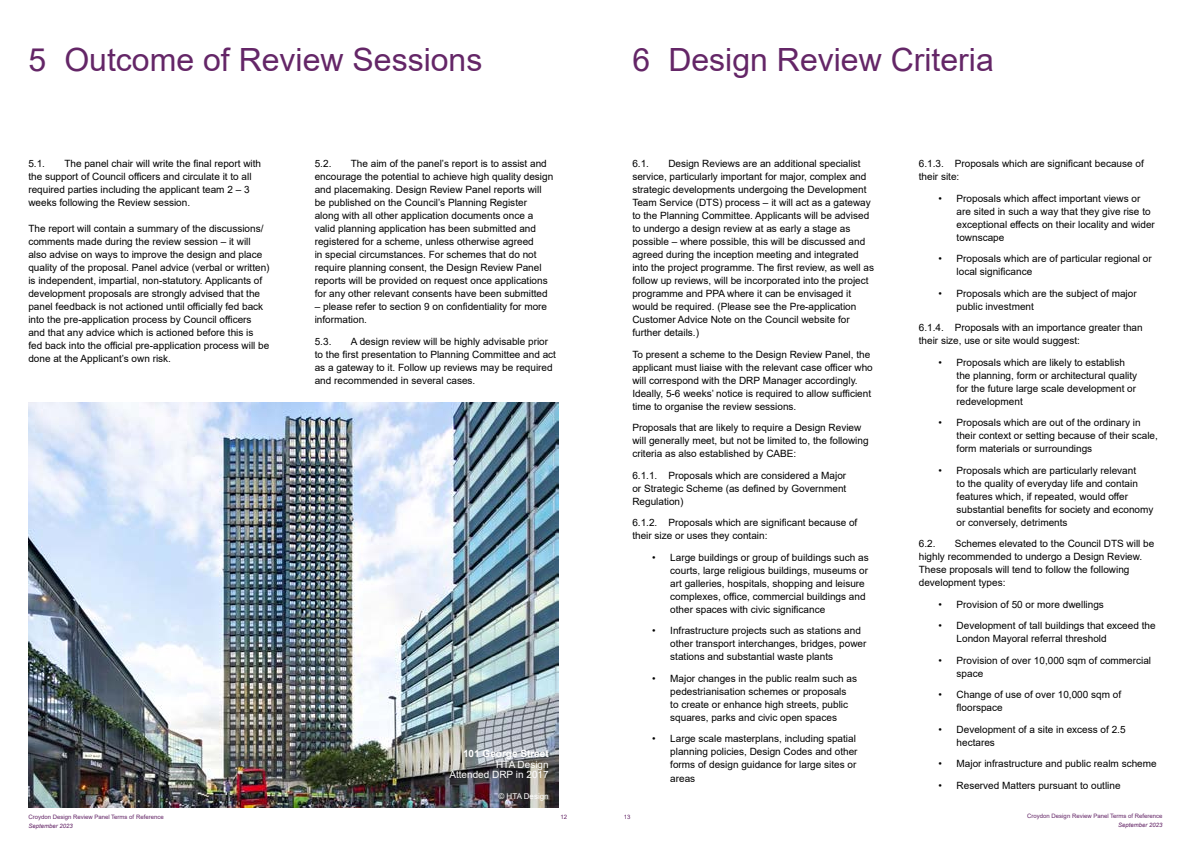
<style>
.page{position:relative;width:1191px;height:842px;background:#fff}
.page>*{position:absolute;margin:0;border:0;box-sizing:border-box;transform-origin:0 0}
.t1{font:32px "Arial";color:#642667}
.t2{font:10px/13px "Arial";color:#000}
.t3{font:10px/10.5px "Arial";color:#fff;text-align:right}
.t4{font:700 10px "Arial";color:#fff}
.t5{font:8px "Arial";color:#fff}
.t6{font:6px "Arial";color:#642667}
.t7{font:italic 6px "Arial";color:#642667}
</style>
<div class="page">
<img style="left:28px;top:403px;width:530px;height:404px">
<h1 class="t1" style="left:28px;top:38px;width:455px">5 Outcome of Review Sessions</h1>
<h1 class="t1" style="left:632px;top:38px;width:363px">6 Design Review Criteria</h1>
<p class="t2" style="left:28px;top:157px;width:234px;text-indent:36px">The panel chair will write the final report with the support of Council officers and circulate it to all required parties including the applicant team 2 – 3 weeks following the Review session.</p>
<p class="t2" style="left:28px;top:222px;width:243px">The report will contain a summary of the discussions/ comments made during the review session – it will also advise on ways to improve the design and place quality of the proposal. Panel advice (verbal or written) is independent, impartial, non-statutory. Applicants of development proposals are strongly advised that the panel feedback is not actioned until officially fed back into the pre-application process by Council officers and that any advice which is actioned before this is fed back into the official pre-application process will be done at the Applicant’s own risk.</p>
<p class="t2" style="left:28px;top:157px;width:18px">5.1.</p>
<p class="t2" style="left:315px;top:157px;width:240px;text-indent:36px">The aim of the panel’s report is to assist and encourage the potential to achieve high quality design and placemaking. Design Review Panel reports will be published on the Council’s Planning Register along with all other application documents once a valid planning application has been submitted and registered for a scheme, unless otherwise agreed<br>in special circumstances. For schemes that do not require planning consent, the Design Review Panel reports will be provided on request once applications for any other relevant consents have been submitted</p>
<p class="t2" style="left:315px;top:300px;width:234px">– please refer to section 9 on confidentiality for more information.</p>
<p class="t2" style="left:315px;top:335px;width:18px">5.3.</p>
<p class="t2" style="left:315px;top:157px;width:18px">5.2.</p>
<p class="t2" style="left:315px;top:335px;width:243px;text-indent:36px">A design review will be highly advisable prior to the first presentation to Planning Committee and act as a gateway to it. Follow up reviews may be required and recommended in several cases.</p>
<p class="t4" style="left:463px;top:747px;width:87px">101 George Street</p>
<p class="t3" style="left:449px;top:759px;width:101px">HTA Design<br>Attended DRP in 2017</p>
<p class="t5" style="left:498px;top:791px;width:52px">© HTA Design</p>
<p class="t2" style="left:632px;top:157px;width:18px">6.1.</p>
<p class="t2" style="left:632px;top:157px;width:243px;text-indent:36px">Design Reviews are an additional specialist service, particularly important for major, complex and strategic developments undergoing the Development Team Service (DTS) process – it will act as a gateway to the Planning Committee. Applicants will be advised to undergo a design review at as early a stage as possible – where possible, this will be discussed and agreed during the inception meeting and integrated into the project programme. The first review, as well as follow up reviews, will be incorporated into the project programme and PPA where it can be envisaged it would be required. (Please see the Pre-application Customer Advice Note on the Council website for further details.)</p>
<p class="t2" style="left:632px;top:348px;width:242px">To present a scheme to the Design Review Panel, the applicant must liaise with the relevant case officer who will correspond with the DRP Manager accordingly.<br>Ideally, 5-6 weeks’ notice is required to allow sufficient time to organise the review sessions.</p>
<p class="t2" style="left:632px;top:421px;width:238px">Proposals that are likely to require a Design Review will generally meet, but not be limited to, the following criteria as also established by CABE:</p>
<p class="t2" style="left:632px;top:469px;width:215px;text-align:justify">6.1.1. Proposals which are considered a Major or Strategic Scheme (as defined by Government Regulation)</p>
<p class="t2" style="left:632px;top:516px;width:226px">6.1.2. Proposals which are significant because of their size or uses they contain:</p>
<p class="t2" style="left:670px;top:551px;width:200px;text-indent:-18px">• Large buildings or group of buildings such as courts, large religious buildings, museums or art galleries, hospitals, shopping and leisure complexes, office, commercial buildings and other spaces with civic significance</p>
<p class="t2" style="left:670px;top:624px;width:198px;text-indent:-18px">• Infrastructure projects such as stations and other transport interchanges, bridges, power stations and substantial waste plants</p>
<p class="t2" style="left:670px;top:672px;width:188px;text-indent:-18px">• Major changes in the public realm such as pedestrianisation schemes or proposals to create or enhance high streets, public squares, parks and civic open spaces</p>
<p class="t2" style="left:670px;top:732px;width:189px;text-indent:-18px">• Large scale masterplans, including spatial planning policies, Design Codes and other forms of design guidance for large sites or areas</p>
<p class="t2" style="left:918px;top:157px;width:226px">6.1.3. Proposals which are significant because of their site:</p>
<p class="t2" style="left:956px;top:192px;width:200px;text-indent:-18px">• Proposals which affect important views or are sited in such a way that they give rise to exceptional effects on their locality and wider townscape</p>
<p class="t2" style="left:956px;top:252px;width:197px;text-indent:-18px">• Proposals which are of particular regional or local significance</p>
<p class="t2" style="left:956px;top:287px;width:182px;text-indent:-18px">• Proposals which are the subject of major public investment</p>
<p class="t2" style="left:918px;top:321px;width:225px">6.1.4. Proposals with an importance greater than their size, use or site would suggest:</p>
<p class="t2" style="left:956px;top:356px;width:182px;text-indent:-18px">• Proposals which are likely to establish the planning, form or architectural quality for the future large scale development or redevelopment</p>
<p class="t2" style="left:956px;top:416px;width:203px;text-indent:-18px">• Proposals which are out of the ordinary in their context or setting because of their scale, form materials or surroundings</p>
<p class="t2" style="left:956px;top:464px;width:198px;text-indent:-18px">• Proposals which are particularly relevant<br>to the quality of everyday life and contain features which, if repeated, would offer substantial benefits for society and economy or conversely, detriments</p>
<p class="t2" style="left:918px;top:537px;width:18px">6.2.</p>
<p class="t2" style="left:918px;top:537px;width:237px;text-indent:36px">Schemes elevated to the Council DTS will be highly recommended to undergo a Design Review.<br>These proposals will tend to follow the following development types:</p>
<p class="t2" style="left:938px;top:598px;width:167px">• Provision of 50 or more dwellings</p>
<p class="t2" style="left:956px;top:619px;width:200px;text-indent:-18px">• Development of tall buildings that exceed the<br>London Mayoral referral threshold</p>
<p class="t2" style="left:956px;top:654px;width:196px;text-indent:-18px">• Provision of over 10,000 sqm of commercial space</p>
<p class="t2" style="left:956px;top:688px;width:166px;text-indent:-18px">• Change of use of over 10,000 sqm of floorspace</p>
<p class="t2" style="left:956px;top:723px;width:170px;text-indent:-18px">• Development of a site in excess of 2.5 hectares</p>
<p class="t2" style="left:938px;top:757px;width:220px">• Major infrastructure and public realm scheme</p>
<p class="t2" style="left:938px;top:779px;width:183px">• Reserved Matters pursuant to outline</p>
<p class="t6" style="left:28px;top:813px;width:137px">Croydon Design Review Panel Terms of Reference</p>
<p class="t6" style="left:560px;top:813px;width:8px">12</p>
<p class="t6" style="left:624px;top:813px;width:8px">13</p>
<p class="t7" style="left:28px;top:822px;width:46px">September 2023</p>
<p class="t6" style="left:1027px;top:812px;width:137px">Croydon Design Review Panel Terms of Reference</p>
<p class="t7" style="left:1118px;top:821px;width:46px">September 2023</p>
</div>
